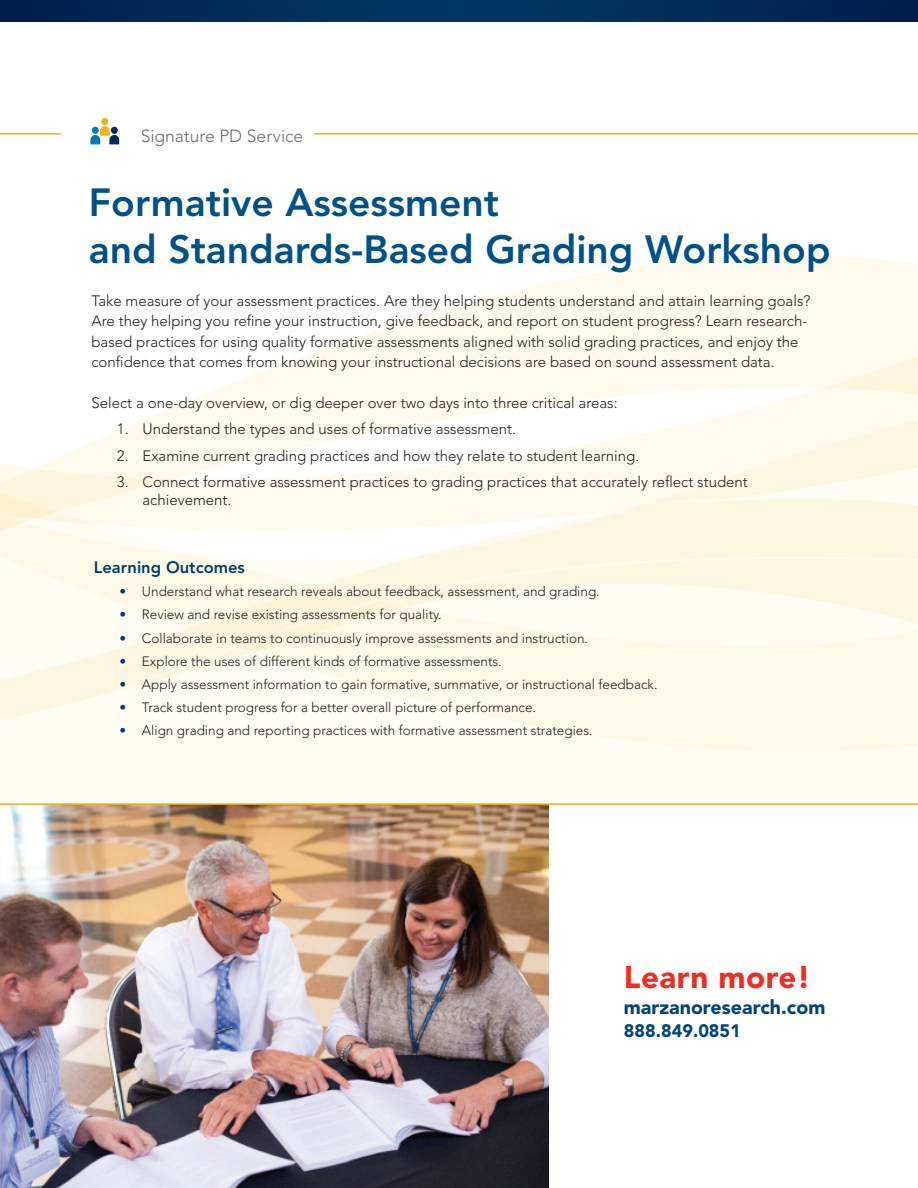
<style>
.page{position:relative;width:918px;height:1188px;background:#fff}
.page>*{position:absolute;margin:0;border:0;box-sizing:border-box;transform-origin:0 0}
.t1{font:800 39px/46.8px "Avenir LT Std";color:#005187}
.t2{font:900 31.2px "Avenir LT Std";letter-spacing:.015em;color:#ee2e22}
.t3{font:900 19.65px "Avenir LT Std";color:#00447b}
.t4{font:900 18px "Avenir LT Std";color:#00447b}
.t5{font:300 17.55px "Avenir LT Std";color:#6c6d70}
.t6{font:800 16.5px "Avenir LT Std";color:#003e69}
.t7{font:300 15px/20.4px "Avenir LT Std";color:#231f20}
.t8{font:300 13.5px "Avenir LT Std";color:#231f20}
.s1{color:#003e69}
</style>
<div class="page">
<div style="left:0;top:758px;width:918px;height:45px;background:#fefcf3"></div>
<svg style="left:585px;top:255px;width:333px;height:21px;fill:#fefaed"></svg>
<svg style="left:117px;top:276px;width:801px;height:156px;fill:#fefaed"></svg>
<svg style="left:0;top:432px;width:918px;height:65px;fill:#fefaed"></svg>
<svg style="left:0;top:699px;width:918px;height:59px"></svg>
<svg style="left:0;top:497px;width:918px;height:202px"></svg>
<svg style="left:0;top:0;width:918px;height:22px;background:#002b58"></svg>
<svg style="left:90px;top:118px;width:30px;height:27px"></svg>
<div style="left:101px;top:118px;width:7px;height:7px;background:#efb211;border-radius:50%"></div>
<svg style="left:90px;top:126px;width:29px;height:18px"></svg>
<hr style="left:0;top:133px;width:61px;height:2px;background:#efb211">
<hr style="left:314px;top:133px;width:604px;height:2px;background:#efb211">
<img style="left:0;top:805px;width:548px;height:383px">
<hr style="left:0;top:803px;width:918px;height:2px;background:#efb211">
<p class="t5" style="left:141px;top:126px;width:164px">Signature PD Service</p>
<h1 class="t1" style="left:89px;top:179px;width:743px">Formative Assessment<br>and Standards-Based Grading Workshop</h1>
<p class="t7" style="left:91px;top:291px;width:720px">Take measure of your assessment practices. Are they helping students understand and attain learning goals?<br>Are they helping you refine your instruction, give feedback, and report on student progress? Learn research&shy;based practices for using quality formative assessments aligned with solid grading practices, and enjoy the confidence that comes from knowing your instructional decisions are based on sound assessment data.</p>
<p class="t7" style="left:91px;top:393px;width:528px">Select a one-day overview, or dig deeper over two days into three critical areas:</p>
<p class="t7" style="left:117px;top:419px;width:401px">1. Understand the types and uses of formative assessment.</p>
<p class="t7" style="left:117px;top:445px;width:524px">2. Examine current grading practices and how they relate to student learning.</p>
<p class="t7" style="left:142px;top:473px;width:607px;line-height:18px;text-indent:-26px">3. Connect formative assessment practices to grading practices that accurately reflect student achievement.</p>
<p class="t6" style="left:94px;top:558px;width:152px">Learning Outcomes</p>
<p class="t8" style="left:119px;top:584px;width:482px"><span class="s1">•</span> Understand what research reveals about feedback, assessment, and grading.</p>
<p class="t8" style="left:119px;top:607px;width:324px"><span class="s1">•</span> Review and revise existing assessments for quality.</p>
<p class="t8" style="left:119px;top:630px;width:470px"><span class="s1">•</span> Collaborate in teams to continuously improve assessments and instruction.</p>
<p class="t8" style="left:119px;top:653px;width:384px"><span class="s1">•</span> Explore the uses of different kinds of formative assessments.</p>
<p class="t8" style="left:119px;top:676px;width:540px"><span class="s1">•</span> Apply assessment information to gain formative, summative, or instructional feedback.</p>
<p class="t8" style="left:119px;top:700px;width:418px"><span class="s1">•</span> Track student progress for a better overall picture of performance.</p>
<p class="t8" style="left:119px;top:723px;width:475px"><span class="s1">•</span> Align grading and reporting practices with formative assessment strategies.</p>
<h2 class="t2" style="left:624px;top:958px;width:188px">Learn more!</h2>
<h3 class="t3" style="left:624px;top:995px;width:203px">marzanoresearch.com</h3>
<p class="t4" style="left:624px;top:1020px;width:119px">888.849.0851</p>
</div>
